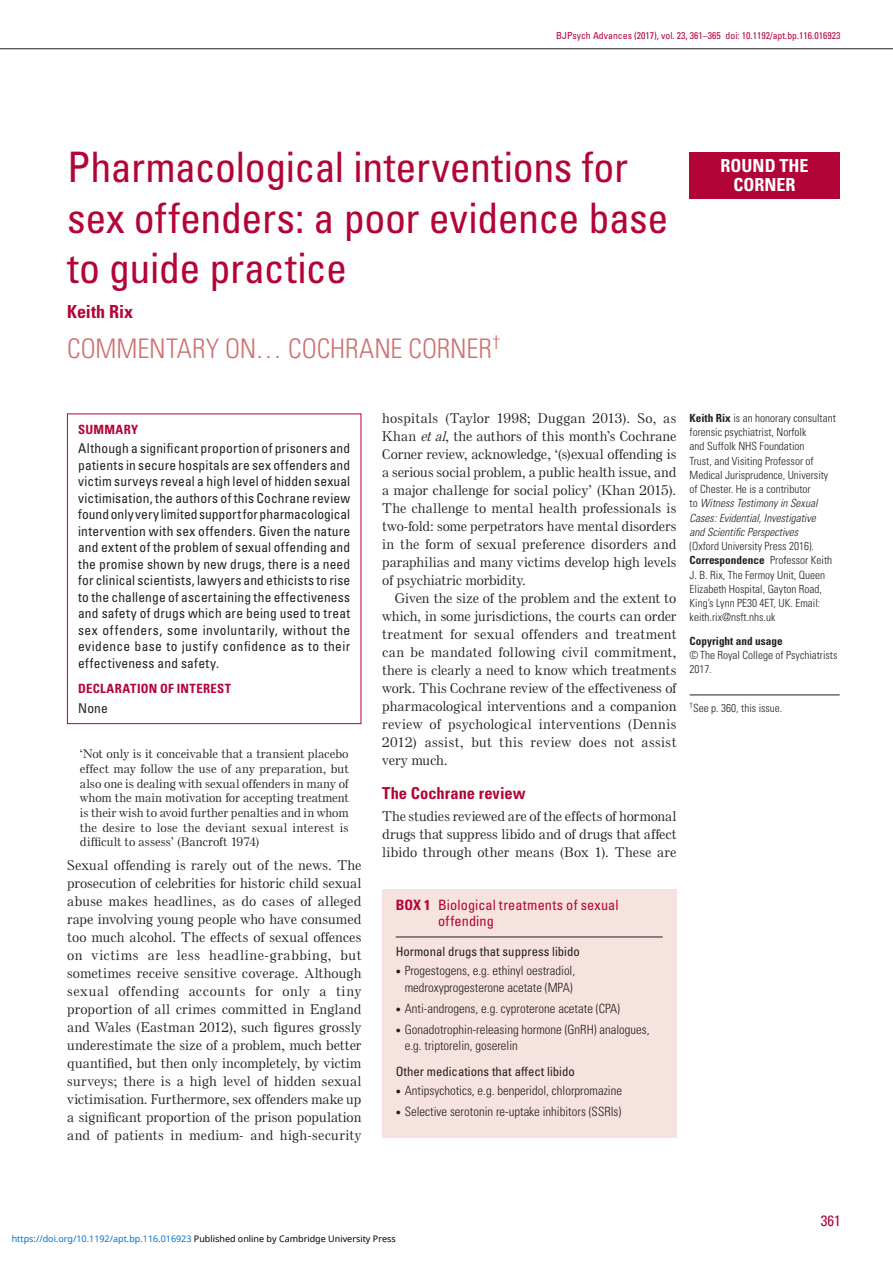
<style>
.page{position:relative;width:893px;height:1263px;background:#fff}
.page>*{position:absolute;margin:0;border:0;box-sizing:border-box;transform-origin:0 0}
.t1{font:condensed 42px/50.4px "Univers LT Std";letter-spacing:-.01em;color:#b30437}
.t2{font:300 condensed 27px "Univers LT Std";color:#cf7170}
.t3{font:700 condensed 18px/19.5px "Univers LT Std";color:#fff;text-align:center}
.t4{font:700 condensed 18px "Univers LT Std";color:#b30437}
.t5{font:700 condensed 16.5px "Univers LT Std";color:#b30437}
.t6{font:condensed 15px "Univers LT Std";color:#b30437}
.t7{font:condensed 14.25px/16.5px "Univers LT Std";letter-spacing:.01em;color:#b30437}
.t8{font:500 13.5px/18px "Else NPL Std";letter-spacing:.025em;color:#231f20;text-align:justify}
.t9{font:condensed 13.5px/16.5px "Univers LT Std";letter-spacing:.025em;color:#231f20;text-align:justify}
.t10{font:300 condensed 12.75px/16.5px "Univers LT Std";color:#231f20;text-align:center}
.t11{font:condensed 12.75px "Univers LT Std";color:#231f20}
.t12{font:700 condensed 12.75px "Univers LT Std";letter-spacing:.025em;color:#b30437}
.t13{font:500 12px/14.7px "Else NPL Std";letter-spacing:.03em;color:#231f20;text-align:justify}
.t14{font:300 condensed 11.25px/14.2px "Univers LT Std";color:#231f20}
.t15{font:700 condensed 11.25px "Univers LT Std";color:#231f20}
.t16{font:condensed 9.75px "Univers LT Std";color:#b30437}
.t17{font:9px "Noto Sans";color:#0172cf}
.s1{font-style:italic}
.s2{font-weight:700}
.s3{font-family:"Newspaper Pi BT";font-weight:400;font-stretch:normal;font-size:7.5px}
.s4{color:#000}
</style>
<div class="page">
<hr style="left:0;top:49px;width:893px;height:1px;background:#231f20">
<div style="left:690px;top:152px;width:150px;height:46px;background:#b30437"></div>
<div style="left:67px;top:414px;width:294px;height:310px;border:1px solid #b30437"></div>
<div style="left:382px;top:889px;width:294px;height:248px;background:#f6e2df"></div>
<hr style="left:396px;top:937px;width:267px;height:1px;background:#231f20">
<hr style="left:690px;top:695px;width:150px;height:1px;background:#231f20">
<p class="t16" style="left:556px;top:30px;width:286px">BJPsych Advances (2017), vol. 23, 361–365 doi: 10.1192/apt.bp.116.016923</p>
<h1 class="t1" style="left:67px;top:142px;width:603px">Pharmacological interventions for sex offenders: a poor evidence base to guide practice</h1>
<h3 class="t4" style="left:67px;top:300px;width:68px">Keith Rix</h3>
<h2 class="t2" style="left:67px;top:332px;width:435px">COMMENTARY ON… COCHRANE CORNER<sup>†</sup></h2>
<h3 class="t3" style="left:721px;top:156px;width:90px">ROUND THE<br>CORNER</h3>
<p class="t12" style="left:78px;top:421px;width:62px">SUMMARY</p>
<p class="t9" style="left:78px;top:440px;width:274px">Although a significant proportion of prisoners and patients in secure hospitals are sex offenders and victim surveys reveal a high level of hidden sexual victimisation, the authors of this Cochrane review found only very limited support for pharmacological intervention with sex offenders. Given the nature and extent of the problem of sexual offending and the promise shown by new drugs, there is a need for clinical scientists, lawyers and ethicists to rise to the challenge of ascertaining the effectiveness and safety of drugs which are being used to treat sex offenders, some involuntarily, without the evidence base to justify confidence as to their effectiveness and safety.</p>
<p class="t12" style="left:78px;top:681px;width:155px">DECLARATION OF INTEREST</p>
<p class="t9" style="left:78px;top:700px;width:31px">None</p>
<p class="t13" style="left:80px;top:747px;width:270px">‘Not only is it conceivable that a transient placebo effect may follow the use of any preparation, but also one is dealing with sexual offenders in many of whom the main motivation for accepting treatment is their wish to avoid further penalties and in whom the desire to lose the deviant sexual interest is difficult to assess’ (Bancroft 1974)</p>
<p class="t8" style="left:67px;top:856px;width:296px">Sexual offending is rarely out of the news. The prosecution of celebrities for historic child sexual abuse makes headlines, as do cases of alleged rape involving young people who have consumed too much alcohol. The effects of sexual offences on victims are less headline-grabbing, but sometimes receive sensitive coverage. Although sexual offending accounts for only a tiny proportion of all crimes committed in England and Wales (Eastman 2012), such figures grossly underestimate the size of a problem, much better quantified, but then only incompletely, by victim surveys; there is a high level of hidden sexual victimisation. Furthermore, sex offenders make up a significant proportion of the prison population and of patients in medium- and high-security</p>
<p class="t8" style="left:382px;top:410px;width:296px">hospitals (Taylor 1998; Duggan 2013). So, as Khan <span class="s1">etal</span>, the authors of this month’s Cochrane Corner review, acknowledge, ‘(s)exual offending is a serious social problem, a public health issue, and a major challenge for social policy’ (Khan 2015).<br>The challenge to mental health professionals is two-fold: some perpetrators have mental disorders in the form of sexual preference disorders and paraphilias and many victims develop high levels of psychiatric morbidity.</p>
<p class="t8" style="left:382px;top:590px;width:296px;text-indent:13px">Given the size of the problem and the extent to which, in some jurisdictions, the courts can order treatment for sexual offenders and treatment can be mandated following civil commitment, there is clearly a need to know which treatments work. This Cochrane review of the effectiveness of pharmacological interventions and a companion review of psychological interventions (Dennis 2012) assist, but this review does not assist very much.</p>
<p class="t5" style="left:382px;top:783px;width:145px">The Cochrane review</p>
<p class="t8" style="left:382px;top:807px;width:296px">The studies reviewed are of the effects of hormonal drugs that suppress libido and of drugs that affect libido through other means (Box 1). These are</p>
<p class="t7" style="left:438px;top:896px;width:182px;text-indent:-42px"><span class="s2">BOX 1</span> Biological treatments of sexual offending</p>
<p class="t11" style="left:396px;top:943px;width:186px">Hormonal drugs that suppress libido</p>
<p class="t10" style="left:396px;top:962px;width:181px"><span class="s3">•</span> Progestogens, e.g. ethinyl oestradiol, medroxyprogesterone acetate (MPA)</p>
<p class="t10" style="left:396px;top:1000px;width:226px"><span class="s3">•</span> Anti-androgens, e.g. cyproterone acetate (CPA)</p>
<p class="t10" style="left:405px;top:1021px;width:246px;text-align:left;text-indent:-9px"><span class="s3">•</span> Gonadotrophin-releasing hormone (GnRH) analogues, e.g. triptorelin, goserelin</p>
<p class="t11" style="left:396px;top:1063px;width:181px">Other medications that affect libido</p>
<p class="t10" style="left:396px;top:1082px;width:228px"><span class="s3">•</span> Antipsychotics, e.g. benperidol, chlorpromazine</p>
<p class="t10" style="left:396px;top:1103px;width:227px"><span class="s3">•</span> Selective serotonin re-uptake inhibitors (SSRIs)</p>
<p class="t14" style="left:690px;top:411px;width:148px"><span class="s2">Keith Rix</span> is an honorary consultant forensic psychiatrist, Norfolk<br>and Suffolk NHS Foundation<br>Trust, and Visiting Professor of<br>Medical Jurisprudence, University of Chester. He is a contributor<br>to <span class="s1">Witness Testimony in Sexual<br>Cases: Evidential, Investigative<br>and Scientific Perspectives</span></p>
<p class="t14" style="left:690px;top:539px;width:144px">(Oxford University Press 2016).<br><span class="s2">Correspondence</span> Professor Keith<br>J. B. Rix, The Fermoy Unit, Queen<br>Elizabeth Hospital, Gayton Road,<br>King’s Lynn PE30 4ET, UK. Email: keith.rix@nsft.nhs.uk</p>
<p class="t15" style="left:690px;top:634px;width:95px">Copyright and usage</p>
<p class="t14" style="left:690px;top:648px;width:149px">©The Royal College of Psychiatrists<br>2017.</p>
<p class="t14" style="left:690px;top:700px;width:94px"><sup>†</sup>See p. 360, this issue.</p>
<p class="t17" style="left:12px;top:1232px;width:386px">https://doi.org/10.1192/apt.bp.116.016923 <span class="s4">Published online by Cambridge University Press</span></p>
<p class="t6" style="left:821px;top:1211px;width:21px">361</p>
</div>
